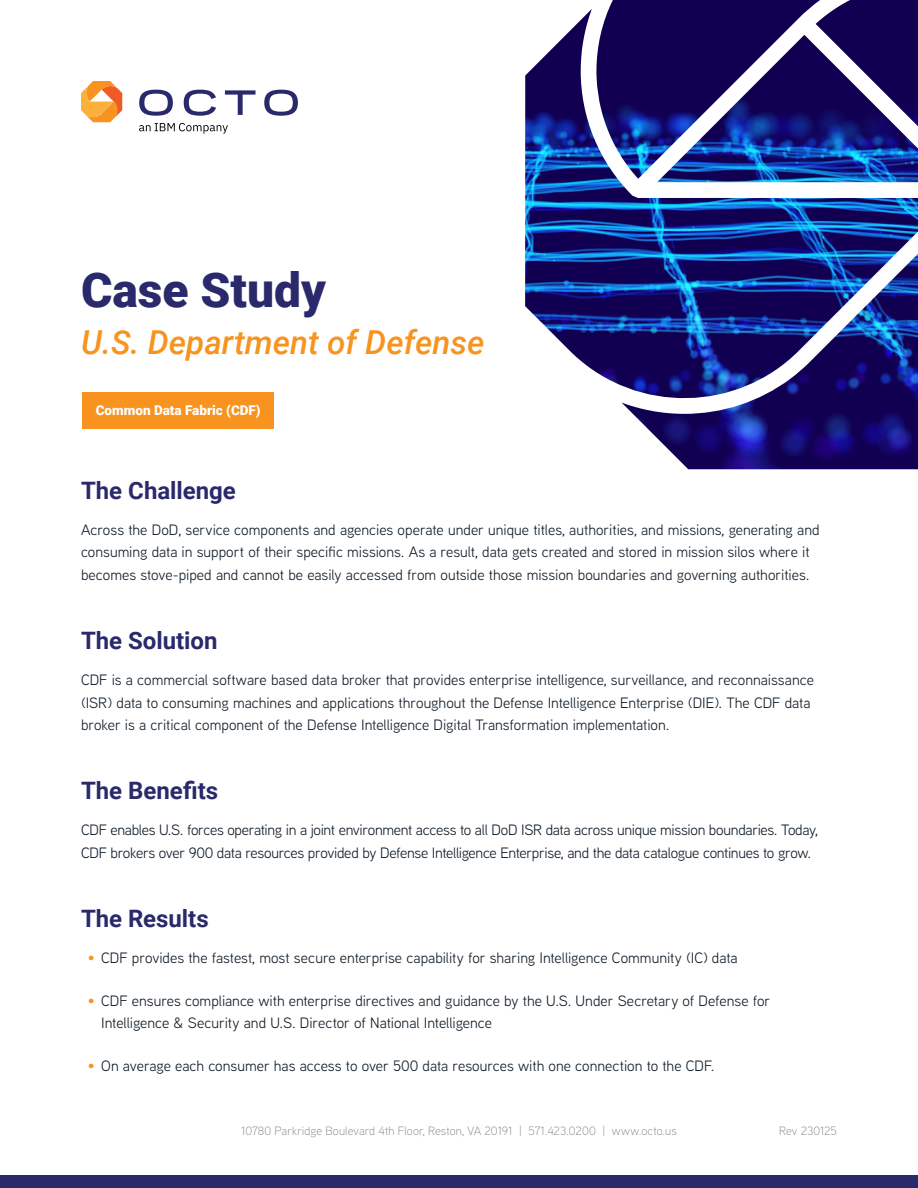
<style>
.page{position:relative;width:918px;height:1188px;background:#fff}
.page>*{position:absolute;margin:0;border:0;box-sizing:border-box;transform-origin:0 0}
.t1{font:900 48px "Roboto";color:#2a296b}
.Subtitle{font:italic 500 33px "Roboto";color:#f7931e}
.Header_2{font:700 24px "Roboto";color:#29296b}
.Body{font:15px/22.5px "Aaux Next";letter-spacing:-.005em;color:#0d1a26}
.Body-2{font:15px/22.5px "Aaux Next";letter-spacing:-.025em;color:#0d1a26}
.t2{font:900 13.5px "Roboto";color:#fff}
.Body-3{font:300 12px "Aaux Next";color:#808080}
.s1{color:#f7931e}
</style>
<div class="page">
<div style="left:0;top:1175px;width:918px;height:13px;background:#2a296b"></div>
<img style="left:525px;top:0;width:393px;height:469px">
<div style="left:82px;top:392px;width:192px;height:37px;background:#f7931e"></div>
<svg style="left:139px;top:123px;width:89px;height:11px"></svg>
<svg style="left:139px;top:90px;width:34px;height:26px"></svg>
<svg style="left:184px;top:90px;width:32px;height:26px"></svg>
<svg style="left:225px;top:90px;width:31px;height:25px"></svg>
<svg style="left:264px;top:90px;width:34px;height:26px"></svg>
<svg style="left:81px;top:81px;width:41px;height:41px"></svg>
<p class="t1" style="left:81px;top:257px;width:247px">Case Study</p>
<p class="Subtitle" style="left:81px;top:319px;width:405px">U.S. Department of Defense</p>
<p class="t2" style="left:96px;top:401px;width:166px">Common Data Fabric (CDF)</p>
<p class="Header_2" style="left:81px;top:473px;width:156px">The Challenge</p>
<p class="Body" style="left:81px;top:518px;width:740px">Across the DoD, service components and agencies operate under unique titles, authorities, and missions, generating and consuming data in support of their specific missions. As a result, data gets created and stored in mission silos where it becomes stove-piped and cannot be easily accessed from outside those mission boundaries and governing authorities.</p>
<p class="Header_2" style="left:81px;top:624px;width:138px">The Solution</p>
<p class="Body" style="left:81px;top:668px;width:735px">CDF is a commercial software based data broker that provides enterprise intelligence, surveillance, and reconnaissance (ISR) data to consuming machines and applications throughout the Defense Intelligence Enterprise (DIE). The CDF data broker is a critical component of the Defense Intelligence Digital Transformation implementation.</p>
<p class="Header_2" style="left:81px;top:774px;width:139px">The Benefits</p>
<p class="Body-2" style="left:81px;top:818px;width:739px">CDF enables U.S. forces operating in a joint environment access to all DoD ISR data across unique mission boundaries. Today,<br>CDF brokers over 900 data resources provided by Defense Intelligence Enterprise, and the data catalogue continues to grow.</p>
<p class="Header_2" style="left:81px;top:902px;width:129px">The Results</p>
<p class="Body" style="left:88px;top:946px;width:652px"><span class="s1">•</span> CDF provides the fastest, most secure enterprise capability for sharing Intelligence Community (IC) data</p>
<p class="Body" style="left:101px;top:989px;width:671px;text-indent:-14px"><span class="s1">•</span> CDF ensures compliance with enterprise directives and guidance by the U.S. Under Secretary of Defense for<br>Intelligence &amp; Security and U.S. Director of National Intelligence</p>
<p class="Body" style="left:88px;top:1054px;width:628px"><span class="s1">•</span> On average each consumer has access to over 500 data resources with one connection to the CDF.</p>
<p class="Body-3" style="left:241px;top:1123px;width:437px">10780 Parkridge Boulevard 4th Floor, Reston, VA 20191 | 571.423.0200 | www.octo.us</p>
<p class="Body-3" style="left:779px;top:1123px;width:59px">Rev 230125</p>
</div>
